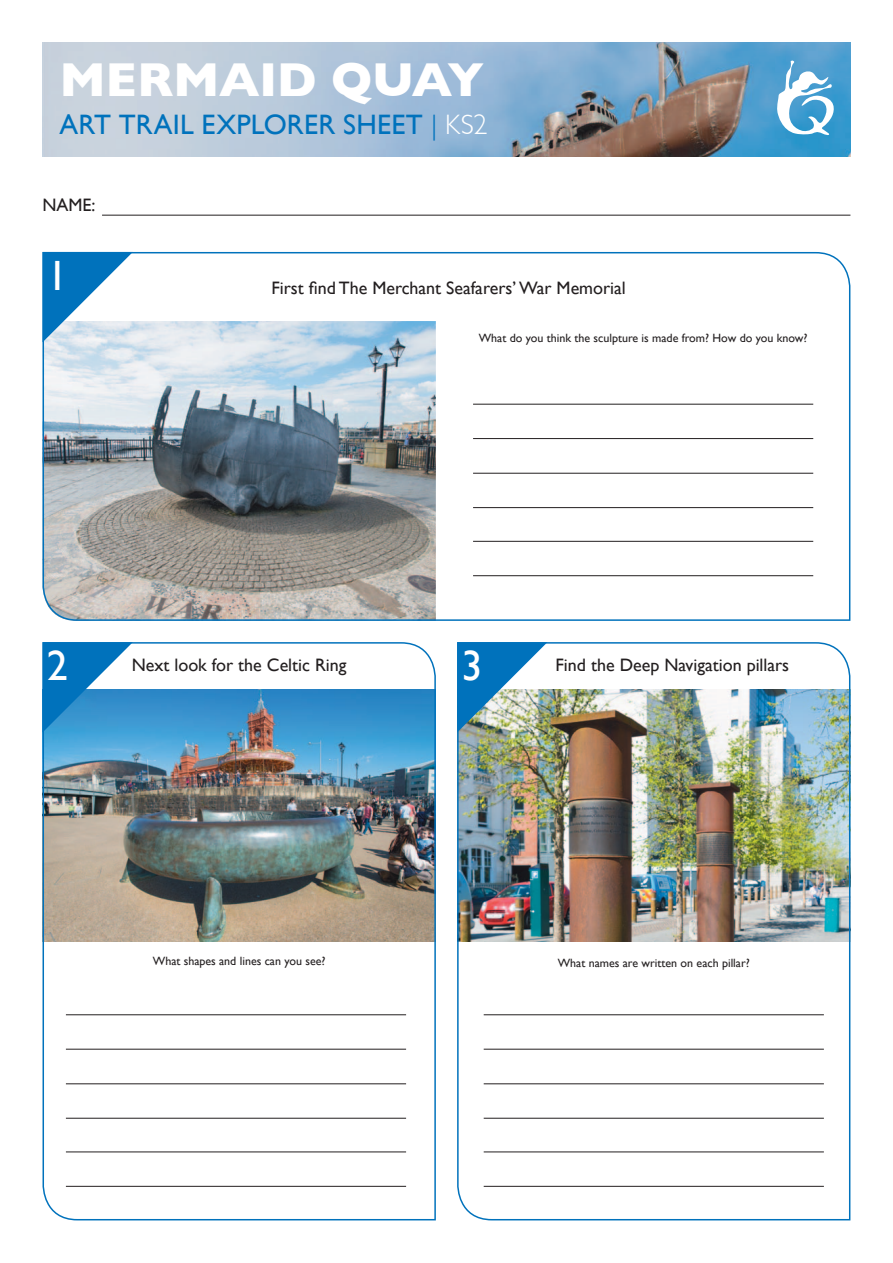
<style>
.page{position:relative;width:893px;height:1263px;background:#fff}
.page>*{position:absolute;margin:0;border:0;box-sizing:border-box;transform-origin:0 0}
.t1{font:700 48.6px "Gill Sans";letter-spacing:-.01em;color:#fff}
.t2{font:42.3px "Gill Sans";color:#fff}
.t3{font:28.05px "Gill Sans";letter-spacing:.005em;color:#0072bc}
.t4{font:300 28.05px "Gill Sans";color:#fff}
.t5{font:18px "Gill Sans";color:#231f20}
.t6{font:12px "Gill Sans";color:#231f20}
.s1{color:#0072bc}
</style>
<div class="page">
<img style="left:42px;top:642px;width:394px;height:579px">
<img style="left:457px;top:642px;width:394px;height:579px">
<svg style="left:43px;top:642px;width:90px;height:90px"></svg>
<svg style="left:42px;top:251px;width:809px;height:370px"></svg>
<svg style="left:43px;top:252px;width:90px;height:90px"></svg>
<img style="left:457px;top:642px;width:90px;height:90px">
<hr style="left:102px;top:215px;width:748px;height:1px;background:#231f20">
<hr style="left:66px;top:1014px;width:340px;height:1px;background:#231f20">
<hr style="left:66px;top:1049px;width:340px;height:1px;background:#231f20">
<hr style="left:66px;top:1083px;width:340px;height:1px;background:#231f20">
<hr style="left:66px;top:1118px;width:340px;height:1px;background:#231f20">
<hr style="left:66px;top:1152px;width:340px;height:1px;background:#231f20">
<hr style="left:66px;top:1186px;width:340px;height:1px;background:#231f20">
<hr style="left:473px;top:404px;width:340px;height:1px;background:#231f20">
<hr style="left:473px;top:438px;width:340px;height:1px;background:#231f20">
<hr style="left:473px;top:473px;width:340px;height:1px;background:#231f20">
<hr style="left:473px;top:507px;width:340px;height:1px;background:#231f20">
<hr style="left:473px;top:541px;width:340px;height:1px;background:#231f20">
<hr style="left:473px;top:575px;width:340px;height:1px;background:#231f20">
<hr style="left:484px;top:1014px;width:340px;height:1px;background:#231f20">
<hr style="left:484px;top:1049px;width:340px;height:1px;background:#231f20">
<hr style="left:484px;top:1083px;width:340px;height:1px;background:#231f20">
<hr style="left:484px;top:1118px;width:340px;height:1px;background:#231f20">
<hr style="left:484px;top:1152px;width:340px;height:1px;background:#231f20">
<hr style="left:484px;top:1186px;width:340px;height:1px;background:#231f20">
<img style="left:43px;top:43px;width:807px;height:113px">
<svg style="left:776px;top:60px;width:61px;height:76px"></svg>
<h1 class="t1" style="left:60px;top:51px;width:426px">MERMAID QUAY</h1>
<h3 class="t3" style="left:60px;top:108px;width:314px">Art Trail Explorer Sheet</h3>
<h3 class="t4" style="left:431px;top:109px;width:58px"><span class="s1">|</span> KS2</h3>
<h3 class="t5" style="left:43px;top:194px;width:55px">NAME:</h3>
<h2 class="t2" style="left:47px;top:250px;width:23px">1</h2>
<h3 class="t5" style="left:271px;top:278px;width:356px">First find The Merchant Seafarers’ War Memorial</h3>
<p class="t6" style="left:479px;top:331px;width:330px">What do you think the sculpture is made from? How do you know?</p>
<h2 class="t2" style="left:47px;top:641px;width:23px">2</h2>
<h3 class="t5" style="left:132px;top:654px;width:216px">Next look for the Celtic Ring</h3>
<p class="t6" style="left:153px;top:954px;width:174px">What shapes and lines can you see?</p>
<h2 class="t2" style="left:461px;top:641px;width:23px">3</h2>
<h3 class="t5" style="left:556px;top:654px;width:235px">Find the Deep Navigation pillars</h3>
<p class="t6" style="left:558px;top:956px;width:194px">What names are written on each pillar?</p>
</div>
